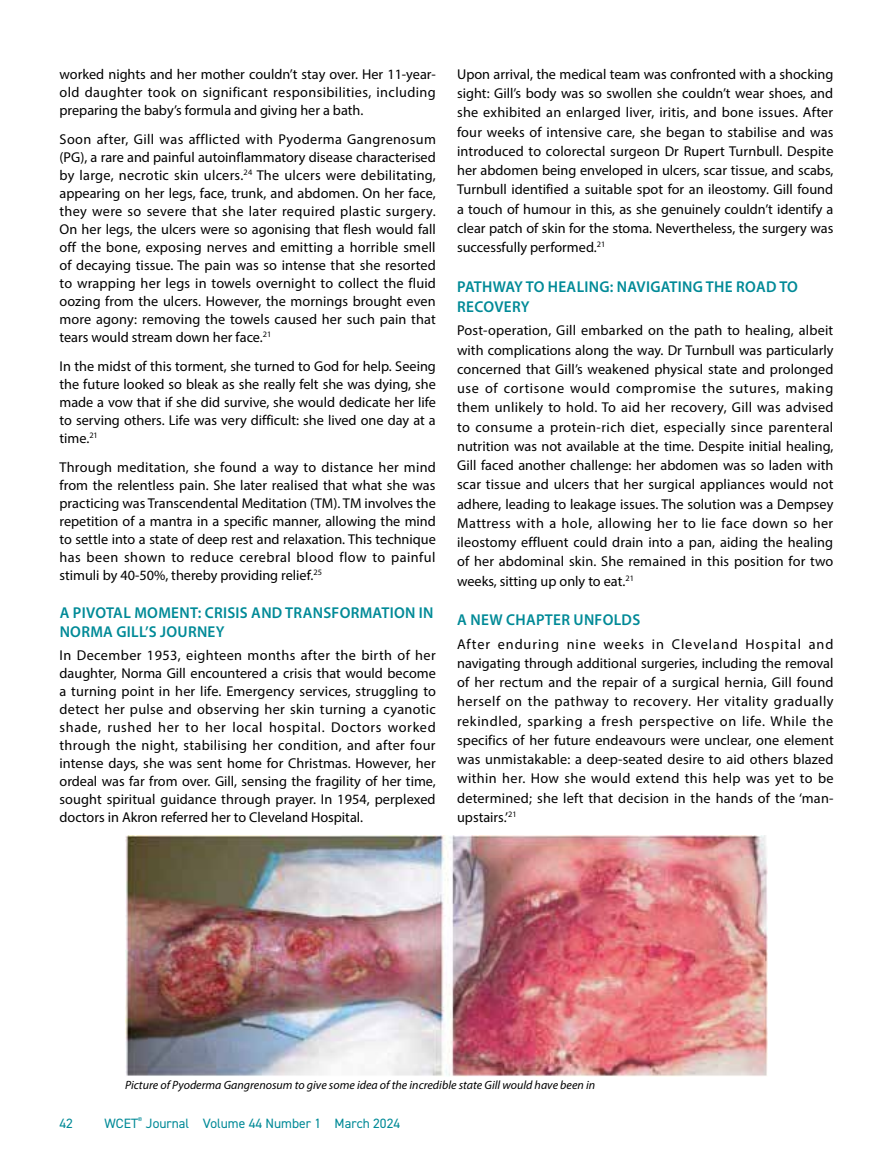
<style>
.page{position:relative;width:893px;height:1149px;background:#fff}
.page>*{position:absolute;margin:0;border:0;box-sizing:border-box;transform-origin:0 0}
.t1{font:600 15.75px/18.9px "Myriad Pro";letter-spacing:.02em;color:#008a97}
.t2{font:14.25px/18px "Myriad Pro";color:#000;text-align:justify}
.t3{font:13.5px "DIN2014";color:#008a97}
.t4{font:italic 12px "Myriad Pro";color:#000}
</style>
<div class="page">
<img style="left:125px;top:835px;width:643px;height:241px">
<p class="t2" style="left:60px;top:65px;width:378px">worked nights and her mother couldn’t stay over. Her 11-year&shy;old daughter took on significant responsibilities, including preparing the baby’s formula and giving her a bath.</p>
<p class="t2" style="left:60px;top:129px;width:378px">Soon after, Gill was afflicted with Pyoderma Gangrenosum (PG), a rare and painful autoinflammatory disease characterised by large, necrotic skin ulcers.<sup>24</sup> The ulcers were debilitating, appearing on her legs, face, trunk, and abdomen. On her face, they were so severe that she later required plastic surgery.<br>On her legs, the ulcers were so agonising that flesh would fall off the bone, exposing nerves and emitting a horrible smell of decaying tissue. The pain was so intense that she resorted to wrapping her legs in towels overnight to collect the fluid oozing from the ulcers. However, the mornings brought even more agony: removing the towels caused her such pain that tears would stream down her face.<sup>21</sup></p>
<p class="t2" style="left:60px;top:357px;width:378px">In the midst of this torment, she turned to God for help. Seeing the future looked so bleak as she really felt she was dying, she made a vow that if she did survive, she would dedicate her life to serving others. Life was very difficult: she lived one day at a time.<sup>21</sup></p>
<p class="t2" style="left:60px;top:457px;width:378px">Through meditation, she found a way to distance her mind from the relentless pain. She later realised that what she was practicing was Transcendental Meditation (TM). TM involves the repetition of a mantra in a specific manner, allowing the mind to settle into a state of deep rest and relaxation. This technique has been shown to reduce cerebral blood flow to painful stimuli by 40-50%, thereby providing relief.<sup>25</sup></p>
<p class="t1" style="left:60px;top:603px;width:375px">A PIVOTAL MOMENT: CRISIS AND TRANSFORMATION IN<br>NORMA GILL’S JOURNEY</p>
<p class="t2" style="left:60px;top:645px;width:378px">In December 1953, eighteen months after the birth of her daughter, Norma Gill encountered a crisis that would become a turning point in her life. Emergency services, struggling to detect her pulse and observing her skin turning a cyanotic shade, rushed her to her local hospital. Doctors worked through the night, stabilising her condition, and after four intense days, she was sent home for Christmas. However, her ordeal was far from over. Gill, sensing the fragility of her time, sought spiritual guidance through prayer. In 1954, perplexed doctors in Akron referred her to Cleveland Hospital.</p>
<p class="t2" style="left:457px;top:64px;width:378px;line-height:19.2px">Upon arrival, the medical team was confronted with a shocking sight: Gill’s body was so swollen she couldn’t wear shoes, and she exhibited an enlarged liver, iritis, and bone issues. After four weeks of intensive care, she began to stabilise and was introduced to colorectal surgeon Dr Rupert Turnbull. Despite her abdomen being enveloped in ulcers, scar tissue, and scabs, Turnbull identified a suitable spot for an ileostomy. Gill found a touch of humour in this, as she genuinely couldn’t identify a clear patch of skin for the stoma. Nevertheless, the surgery was successfully performed.<sup>21</sup></p>
<p class="t1" style="left:457px;top:276px;width:342px;line-height:20.1px">PATHWAY TO HEALING: NAVIGATING THE ROAD TO<br>RECOVERY</p>
<p class="t2" style="left:457px;top:320px;width:378px;line-height:19.2px">Post-operation, Gill embarked on the path to healing, albeit with complications along the way. Dr Turnbull was particularly concerned that Gill’s weakened physical state and prolonged use of cortisone would compromise the sutures, making them unlikely to hold. To aid her recovery, Gill was advised to consume a protein-rich diet, especially since parenteral nutrition was not available at the time. Despite initial healing, Gill faced another challenge: her abdomen was so laden with scar tissue and ulcers that her surgical appliances would not adhere, leading to leakage issues. The solution was a Dempsey Mattress with a hole, allowing her to lie face down so her ileostomy effluent could drain into a pan, aiding the healing of her abdominal skin. She remained in this position for two weeks, sitting up only to eat.<sup>21</sup></p>
<p class="t1" style="left:457px;top:609px;width:185px">A NEW CHAPTER UNFOLDS</p>
<p class="t2" style="left:457px;top:633px;width:378px;line-height:19.2px">After enduring nine weeks in Cleveland Hospital and navigating through additional surgeries, including the removal of her rectum and the repair of a surgical hernia, Gill found herself on the pathway to recovery. Her vitality gradually rekindled, sparking a fresh perspective on life. While the specifics of her future endeavours were unclear, one element was unmistakable: a deep-seated desire to aid others blazed within her. How she would extend this help was yet to be determined; she left that decision in the hands of the ‘man&shy;upstairs.’<sup>21</sup></p>
<p class="t4" style="left:125px;top:1076px;width:472px">Picture of Pyoderma Gangrenosum to give some idea of the incredible state Gill would have been in</p>
<p class="t3" style="left:60px;top:1114px;width:15px">42</p>
<p class="t3" style="left:105px;top:1114px;width:297px">WCET<sup>®</sup> Journal Volume 44 Number 1 March 2024</p>
</div>
